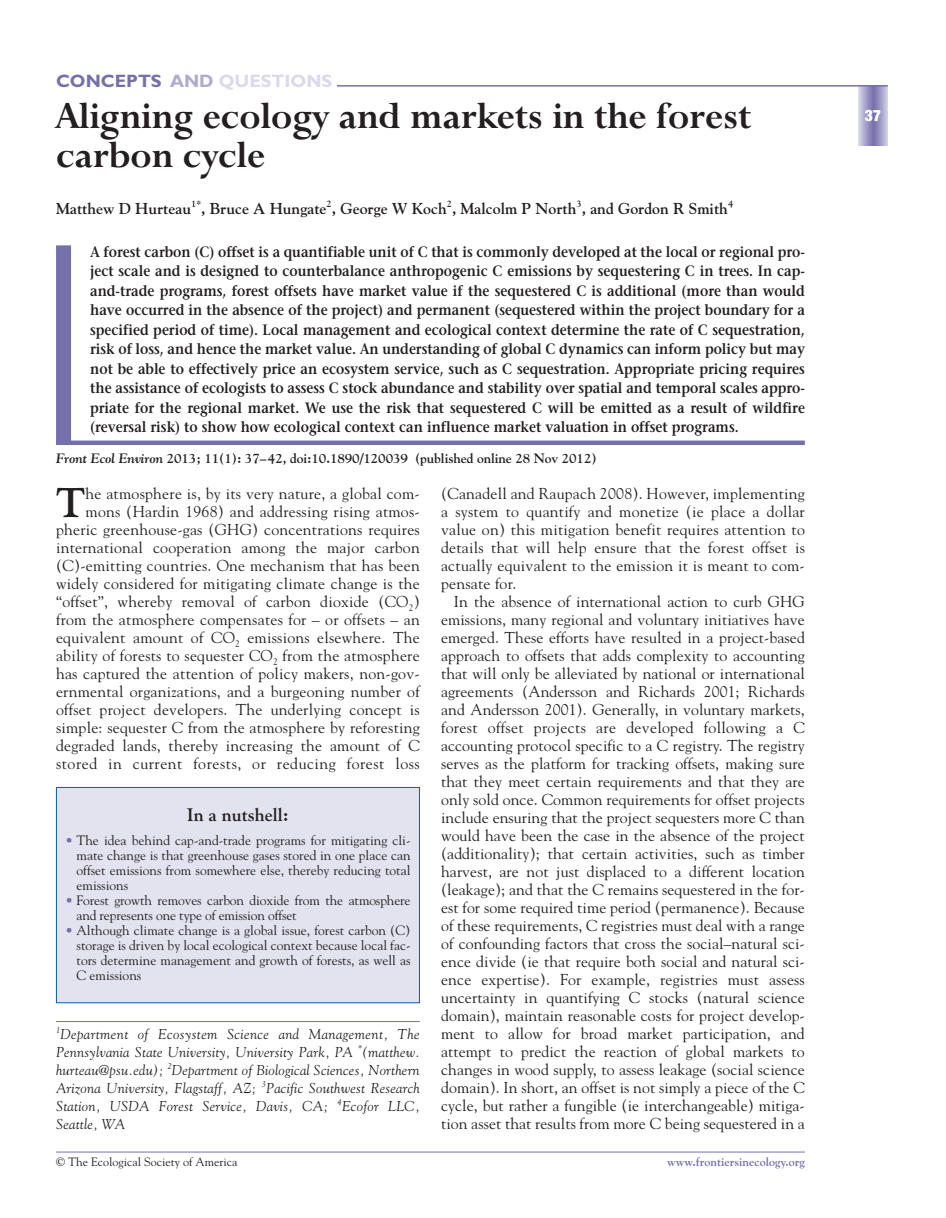
<style>
.page{position:relative;width:946px;height:1218px;background:#fff}
.page>*{position:absolute;margin:0;border:0;box-sizing:border-box;transform-origin:0 0}
.t1{font:700 42px/39px "Lapidary 333 BT";color:#231f20}
.t2{font:700 41.4px "Goudy";color:#231f20}
.t3{font:700 18px "Gill Sans";color:#dbd9eb}
.t4{font:700 18px "Goudy";color:#231f20}
.t5{font:15.75px/18px "Goudy";letter-spacing:.015em;color:#231f20;text-align:justify}
.t6{font:700 15.75px "Goudy";color:#231f20}
.t7{font:900 condensed 15.75px "Helvetica Neue";color:#fff}
.t8{font:600 15px/19.5px "Stone Serif";color:#231f20;text-align:justify;scale:.9 1}
.t9{font:italic 14.25px/18px "Goudy";letter-spacing:.015em;color:#231f20;text-align:justify}
.t10{font:13.5px/15px "Goudy";color:#231f20;text-align:justify}
.t11{font:700 13.5px "Goudy";letter-spacing:-.005em;color:#231f20}
.t12{font:12px "Goudy";color:#231f20}
.t13{font:700 12px "Goudy";color:#7570ac}
.t14{font:700 9.45px "Goudy";color:#231f20}
.s1{color:#7570ac}
.s2{color:#afabd0}
.s3{font-style:italic}
</style>
<div class="page">
<svg style="left:858px;top:87px;width:29px;height:58px;background:#a39fc8"></svg>
<hr style="left:56px;top:85px;width:831px;height:2px;background:#7570ac">
<hr style="left:56px;top:1151px;width:748px;height:1px;background:#7570ac">
<div style="left:56px;top:61px;width:281px;height:30px;background:#fff"></div>
<div style="left:56px;top:245px;width:15px;height:200px;background:#7570ac"></div>
<div style="left:56px;top:440px;width:748px;height:5px;background:#7570ac"></div>
<hr style="left:56px;top:1021px;width:364px;height:1px;background:#7570ac">
<div style="left:57px;top:788px;width:362px;height:214px;background:#e3e2ef"></div>
<div style="left:56px;top:787px;width:364px;height:216px;border:1px solid #0161aa"></div>
<p class="t3" style="left:56px;top:74px;width:278px"><span class="s1">CONCEPTS</span> <span class="s2">AND</span> QUESTIONS</p>
<h1 class="t1" style="left:56px;top:102px;width:696px">Aligning ecology and markets in the forest carbon cycle</h1>
<p class="t6" style="left:56px;top:202px;width:137px">Matthew D Hurteau</p>
<p class="t14" style="left:191px;top:200px;width:11px">1*</p>
<p class="t6" style="left:201px;top:202px;width:528px">, Bruce A Hungate , George W Koch , Malcolm P North , and Gordon R Smith</p>
<p class="t14" style="left:326px;top:200px;width:7px">2</p>
<p class="t14" style="left:446px;top:200px;width:7px">2</p>
<p class="t14" style="left:576px;top:200px;width:7px">3</p>
<p class="t14" style="left:728px;top:200px;width:7px">4</p>
<p class="t8" style="left:90px;top:243px;width:795px">A forest carbon (C) offset is a quantifiable unit of C that is commonly developed at the local or regional pro&shy;ject scale and is designed to counterbalance anthropogenic C emissions by sequestering C in trees. In cap&shy;and-trade programs, forest offsets have market value if the sequestered C is additional (more than would have occurred in the absence of the project) and permanent (sequestered within the project boundary for a specified period of time). Local management and ecological context determine the rate of C sequestration, risk of loss, and hence the market value. An understanding of global C dynamics can inform policy but may not be able to effectively price an ecosystem service, such as C sequestration. Appropriate pricing requires the assistance of ecologists to assess C stock abundance and stability over spatial and temporal scales appro&shy;priate for the regional market. We use the risk that sequestered C will be emitted as a result of wildfire (reversal risk) to show how ecological context can influence market valuation in offset programs.</p>
<p class="t11" style="left:56px;top:453px;width:542px"><span class="s3">Front Ecol Environ</span> 2013; 11(1): 37–42, doi:10.1890/120039 (published online 28 Nov 2012)</p>
<p class="t5" style="left:56px;top:486px;width:365px;text-align:right">he atmosphere is, by its very nature, a global com&shy;mons (Hardin 1968) and addressing rising atmos&shy;pheric greenhouse-gas (GHG) concentrations requires international cooperation among the major carbon (C)-emitting countries. One mechanism that has been widely considered for mitigating climate change is the “offset”, whereby removal of carbon dioxide (CO<sub>2</sub>) from the atmosphere compensates for – or offsets – an equivalent amount of CO<sub>2</sub> emissions elsewhere. The ability of forests to sequester CO<sub>2</sub> from the atmosphere has captured the attention of policy makers, non-gov&shy;ernmental organizations, and a burgeoning number of offset project developers. The underlying concept is simple: sequester C from the atmosphere by reforesting degraded lands, thereby increasing the amount of C stored in current forests, or reducing forest loss</p>
<p class="t5" style="left:441px;top:486px;width:365px">(Canadell and Raupach 2008). However, implementing a system to quantify and monetize (ie place a dollar value on) this mitigation benefit requires attention to details that will help ensure that the forest offset is actually equivalent to the emission it is meant to com&shy;pensate for.</p>
<h2 class="t2" style="left:56px;top:486px;width:31px">T</h2>
<p class="t5" style="left:441px;top:594px;width:365px;text-indent:13px">In the absence of international action to curb GHG emissions, many regional and voluntary initiatives have emerged. These efforts have resulted in a project-based approach to offsets that adds complexity to accounting that will only be alleviated by national or international agreements (Andersson and Richards 2001; Richards and Andersson 2001). Generally, in voluntary markets, forest offset projects are developed following a C accounting protocol specific to a C registry. The registry serves as the platform for tracking offsets, making sure that they meet certain requirements and that they are only sold once. Common requirements for offset projects include ensuring that the project sequesters more C than would have been the case in the absence of the project (additionality); that certain activities, such as timber harvest, are not just displaced to a different location (leakage); and that the C remains sequestered in the for&shy;est for some required time period (permanence). Because of these requirements, C registries must deal with a range of confounding factors that cross the social–natural sci&shy;ence divide (ie that require both social and natural sci&shy;ence expertise). For example, registries must assess uncertainty in quantifying C stocks (natural science domain), maintain reasonable costs for project develop&shy;ment to allow for broad market participation, and attempt to predict the reaction of global markets to changes in wood supply, to assess leakage (social science domain). In short, an offset is not simply a piece of the C cycle, but rather a fungible (ie interchangeable) mitiga&shy;tion asset that results from more C being sequestered in a</p>
<p class="t4" style="left:187px;top:807px;width:103px">In a nutshell:</p>
<p class="t10" style="left:76px;top:833px;width:335px;text-indent:-11px"><span class="s1">•</span> The idea behind cap-and-trade programs for mitigating cli&shy;mate change is that greenhouse gases stored in one place can offset emissions from somewhere else, thereby reducing total emissions</p>
<p class="t10" style="left:76px;top:893px;width:335px;text-indent:-11px"><span class="s1">•</span> Forest growth removes carbon dioxide from the atmosphere and represents one type of emission offset</p>
<p class="t10" style="left:76px;top:923px;width:335px;text-indent:-11px"><span class="s1">•</span> Although climate change is a global issue, forest carbon (C) storage is driven by local ecological context because local fac&shy;tors determine management and growth of forests, as well as C emissions</p>
<p class="t9" style="left:56px;top:1026px;width:365px"><sup>1</sup>Department of Ecosystem Science and Management, The Pennsylvania State University, University Park, PA <sup>*</sup>(matthew. hurteau@psu.edu); <sup>2</sup>Department of Biological Sciences, Northern Arizona University, Flagstaff, AZ; <sup>3</sup>Pacific Southwest Research Station, USDA Forest Service, Davis, CA;</p>
<p class="t9" style="left:337px;top:1098px;width:84px"><sup>4</sup>Ecofor LLC,</p>
<p class="t9" style="left:56px;top:1116px;width:71px">Seattle, WA</p>
<p class="t12" style="left:56px;top:1157px;width:183px">© The Ecological Society of America</p>
<p class="t13" style="left:667px;top:1157px;width:139px">www.frontiersinecology.org</p>
<p class="t7" style="left:864px;top:110px;width:18px">37</p>
</div>
